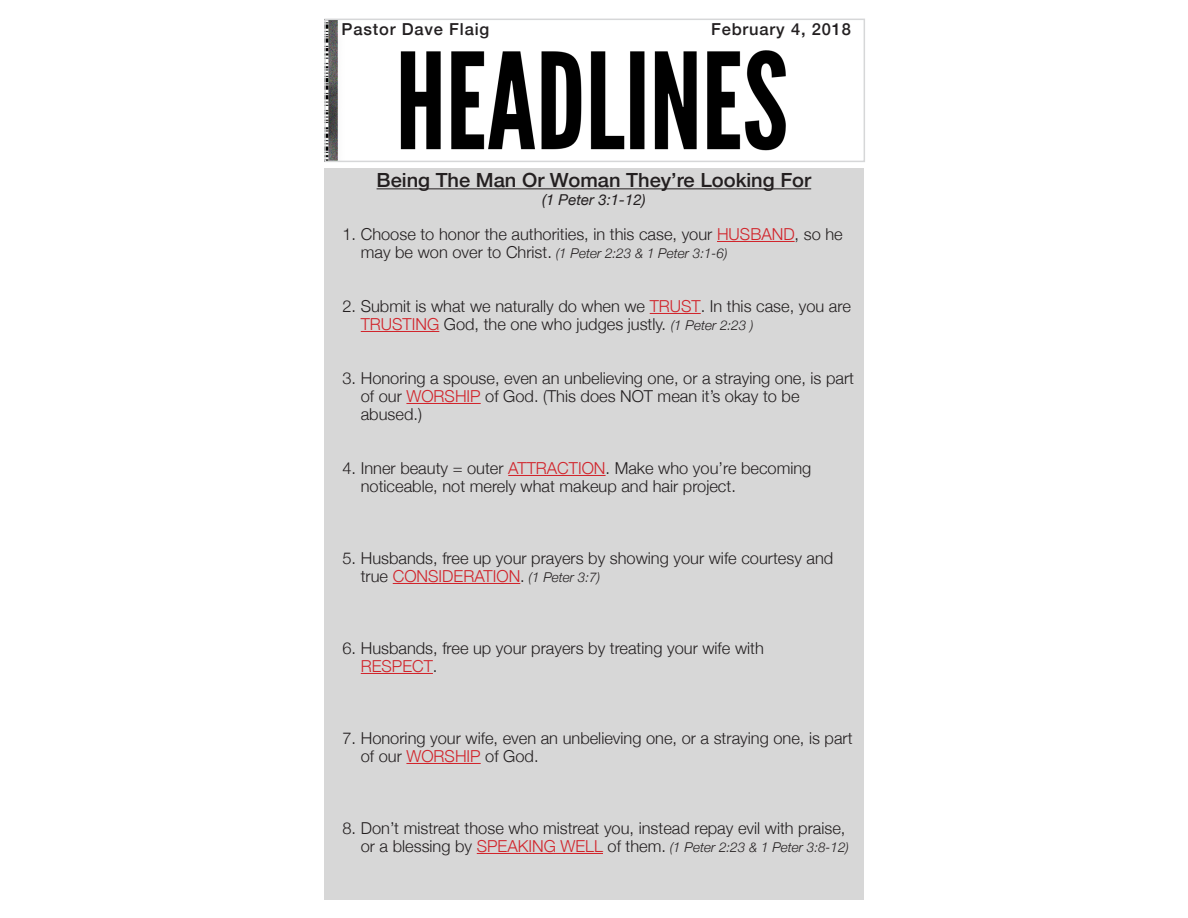
<style>
.page{position:relative;width:1188px;height:918px;background:#fff}
.page>*{position:absolute;margin:0;border:0;box-sizing:border-box;transform-origin:0 0}
.t1{font:500 19.5px "Helvetica Neue";color:#231f20}
.t2{font:300 16.5px "Helvetica Neue";color:#231f20}
.t3{font:300 16.5px "Helvetica Neue";color:#d1232a}
.t4{font:500 16.5px "Helvetica Neue";letter-spacing:.05em;color:#231f20}
.t5{font:italic 15px "Helvetica Neue";color:#231f20}
.t6{font:italic 300 13.5px "Helvetica Neue";color:#231f20}
.s1{color:#d1232a}
.s2{font-style:normal;font-size:16.5px}
.s3{font-style:italic;font-size:13.5px}
.s4{color:#231f20}
.s5{font-style:italic;font-size:13.5px;color:#231f20}
.s6{font-style:normal;font-size:16.5px;color:#d1232a}
</style>
<div class="page">
<img style="left:327px;top:22px;width:459px;height:137px">
<div style="left:324px;top:19px;width:541px;height:143px;border:2px solid #d6d7d8"></div>
<div style="left:324px;top:168px;width:540px;height:731px;background:#d7d7d7"></div>
<hr style="left:377px;top:188px;width:434px;height:1px;background:#231f20">
<hr style="left:717px;top:241px;width:78px;height:1px;background:#d1232a">
<hr style="left:650px;top:313px;width:51px;height:1px;background:#d1232a">
<hr style="left:361px;top:331px;width:78px;height:1px;background:#d1232a">
<hr style="left:406px;top:403px;width:75px;height:1px;background:#d1232a">
<hr style="left:508px;top:475px;width:98px;height:1px;background:#d1232a">
<hr style="left:393px;top:583px;width:127px;height:1px;background:#d1232a">
<hr style="left:361px;top:673px;width:72px;height:1px;background:#d1232a">
<hr style="left:406px;top:763px;width:75px;height:1px;background:#d1232a">
<hr style="left:477px;top:853px;width:126px;height:1px;background:#d1232a">
<svg style="left:342px;top:22px;width:54px;height:14px"></svg>
<svg style="left:402px;top:22px;width:41px;height:16px"></svg>
<svg style="left:450px;top:22px;width:39px;height:17px"></svg>
<svg style="left:712px;top:22px;width:74px;height:17px"></svg>
<p class="t4" style="left:342px;top:16px;width:149px">Pastor Dave Flaig</p>
<p class="t4" style="left:711px;top:16px;width:141px">February 4, 2018</p>
<p class="t1" style="left:377px;top:165px;width:436px">Being The Man Or Woman They’re Looking For</p>
<p class="t5" style="left:542px;top:191px;width:105px">(1 Peter 3:1-12)</p>
<p class="t2" style="left:342px;top:224px;width:502px">1. Choose to honor the authorities, in this case, your <span class="s1">HUSBAND</span>, so he</p>
<p class="t6" style="left:361px;top:245px;width:368px"><span class="s2">may be won over to Christ.</span> (1 Peter 2:23 &amp; 1 Peter 3:1-6)</p>
<p class="t2" style="left:342px;top:296px;width:510px">2. Submit is what we naturally do when we <span class="s1">TRUST</span>. In this case, you are</p>
<p class="t2" style="left:361px;top:314px;width:394px"><span class="s1">TRUSTING</span> God, the one who judges justly. <span class="s3">(1 Peter 2:23 )</span></p>
<p class="t2" style="left:342px;top:368px;width:513px">3. Honoring a spouse, even an unbelieving one, or a straying one, is part</p>
<p class="t2" style="left:361px;top:386px;width:440px">of our <span class="s1">WORSHIP</span> of God. (This does NOT mean it’s okay to be</p>
<p class="t2" style="left:361px;top:404px;width:63px">abused.)</p>
<p class="t2" style="left:342px;top:458px;width:470px">4. Inner beauty = outer <span class="s1">ATTRACTION</span>. Make who you’re becoming</p>
<p class="t2" style="left:361px;top:476px;width:377px">noticeable, not merely what makeup and hair project.</p>
<p class="t2" style="left:342px;top:548px;width:492px">5. Husbands, free up your prayers by showing your wife courtesy and</p>
<p class="t3" style="left:361px;top:566px;width:241px"><span class="s4">true</span> CONSIDERATION<span class="s4">.</span> <span class="s5">(1 Peter 3:7)</span></p>
<p class="t2" style="left:342px;top:638px;width:423px">6. Husbands, free up your prayers by treating your wife with</p>
<p class="t3" style="left:361px;top:656px;width:78px">RESPECT<span class="s4">.</span></p>
<p class="t2" style="left:342px;top:728px;width:512px">7. Honoring your wife, even an unbelieving one, or a straying one, is part</p>
<p class="t2" style="left:361px;top:746px;width:179px">of our <span class="s1">WORSHIP</span> of God.</p>
<p class="t2" style="left:342px;top:818px;width:505px">8. Don’t mistreat those who mistreat you, instead repay evil with praise,</p>
<p class="t6" style="left:361px;top:839px;width:490px"><span class="s2">or a blessing by</span> <span class="s6">SPEAKING WELL</span> <span class="s2">of them.</span> (1 Peter 2:23 &amp; 1 Peter 3:8-12)</p>
</div>
